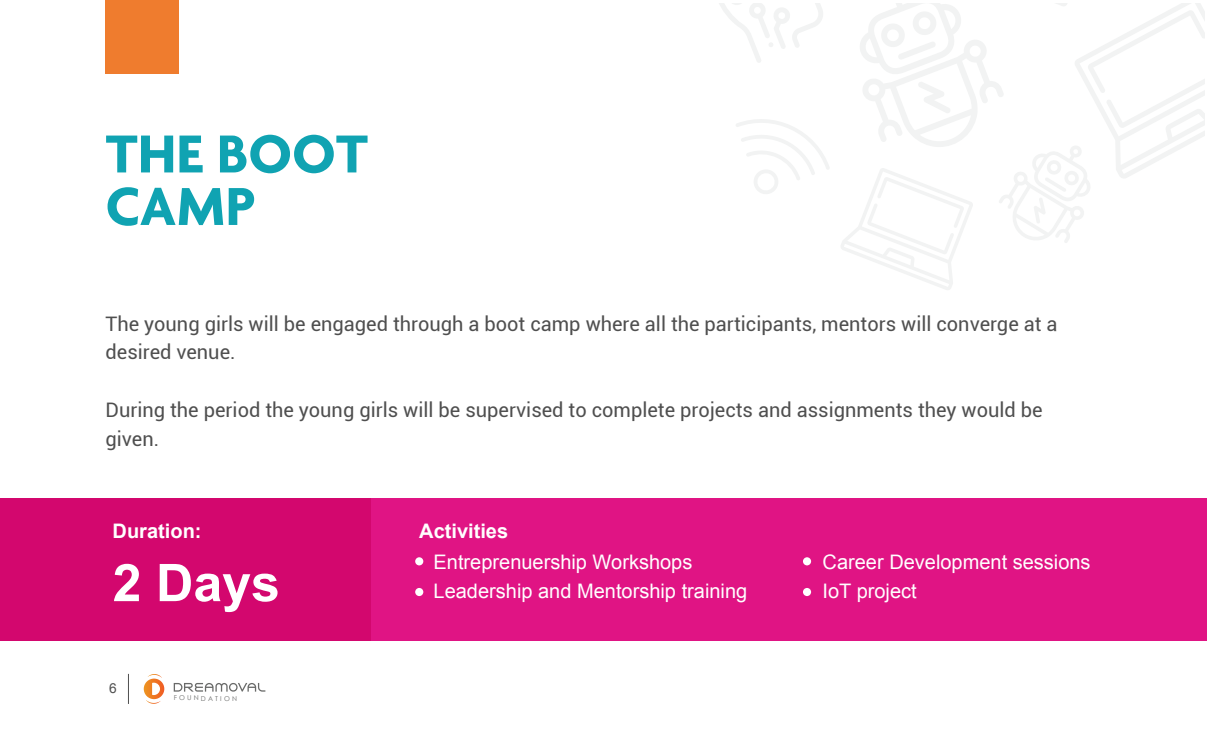
<style>
.page{position:relative;width:1207px;height:745px;background:#fff}
.page>*{position:absolute;margin:0;border:0;box-sizing:border-box;transform-origin:0 0}
.t1{font:700 57.75px/52.5px "Agenda";color:#10a3b2}
.t2{font:700 51.88px "Arial";color:#fff}
.t3{font:20px/28.8px "Roboto";color:#4f4f4f}
.t4{font:20px/28.8px "Arial";color:#fff}
.t5{font:700 20px "Arial";color:#fff}
.t6{font:13.75px "Arial";color:#4f4f4f}
.t7{font:6.75px "Century Gothic";letter-spacing:.315em;color:#696a69}
</style>
<div class="page">
<div style="left:0;top:498px;width:371px;height:142px;background:#d3076e"></div>
<div style="left:371px;top:498px;width:835px;height:142px;background:#e01484"></div>
<div style="left:105px;top:0;width:74px;height:73px;background:#ef7c2e"></div>
<div style="left:415px;top:557px;width:8px;height:8px;background:#fff;border-radius:50%"></div>
<div style="left:415px;top:587px;width:8px;height:8px;background:#fff;border-radius:50%"></div>
<svg style="left:802px;top:557px;width:9px;height:8px"></svg>
<svg style="left:802px;top:587px;width:9px;height:8px"></svg>
<svg style="left:736px;top:119px;width:93px;height:75px"></svg>
<svg style="left:841px;top:3px;width:363px;height:287px"></svg>
<svg style="left:719px;top:3px;width:104px;height:60px"></svg>
<svg style="left:174px;top:683px;width:91px;height:8px"></svg>
<svg style="left:144px;top:674px;width:20px;height:29px"></svg>
<hr style="left:128px;top:673px;width:1px;height:30px;background:#4f4f4f">
<h1 class="t1" style="left:105px;top:126px;width:264px">THE BOOT<br>CAMP</h1>
<p class="t3" style="left:105px;top:308px;width:953px">The young girls will be engaged through a boot camp where all the participants, mentors will converge at a desired venue.</p>
<p class="t3" style="left:105px;top:394px;width:938px">During the period the young girls will be supervised to complete projects and assignments they would be given.</p>
<p class="t5" style="left:113px;top:517px;width:90px">Duration:</p>
<h2 class="t2" style="left:113px;top:548px;width:169px">2 Days</h2>
<p class="t6" style="left:109px;top:678px;width:9px">6</p>
<p class="t7" style="left:174px;top:693px;width:65px">FOUNDATION</p>
<p class="t5" style="left:419px;top:517px;width:90px">Activities</p>
<p class="t4" style="left:433px;top:548px;width:315px">Entreprenuership Workshops<br>Leadership and Mentorship training</p>
<p class="t4" style="left:822px;top:548px;width:269px">Career Development sessions<br>IoT project</p>
</div>
